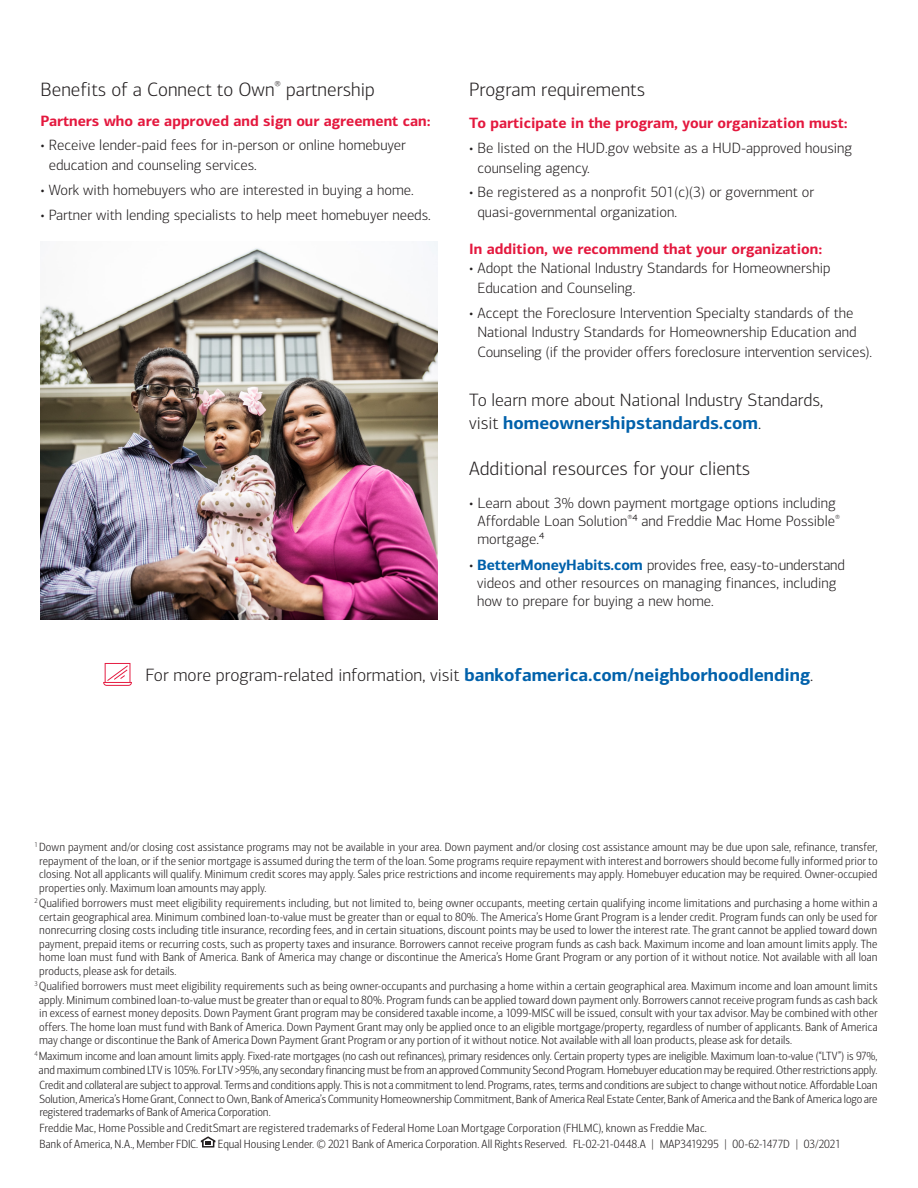
<style>
.page{position:relative;width:918px;height:1188px;background:#fff}
.page>*{position:absolute;margin:0;border:0;box-sizing:border-box;transform-origin:0 0}
.t1{font:300 19.5px "Connections";color:#231f20}
.t2{font:300 18px/22.5px "Connections";color:#231f20}
.t3{font:300 15px/19.5px "Connections";color:#231f20}
.t4{font:700 15px "Connections";color:#e4183e}
.t5{font:300 12px/13.5px "Connections Cond";color:#231f20;text-align:justify}
.t6{font:300 12px "Connections Cond";letter-spacing:-.02em;color:#231f20}
.s1{font-weight:700;color:#0161ab}
</style>
<div class="page">
<svg style="left:201px;top:1136px;width:14px;height:12px"></svg>
<svg style="left:103px;top:663px;width:29px;height:23px"></svg>
<img style="left:40px;top:242px;width:397px;height:378px">
<h2 class="t1" style="left:40px;top:78px;width:336px">Benefits of a Connect to Own<sup>®</sup> partnership</h2>
<p class="t4" style="left:40px;top:111px;width:392px">Partners who are approved and sign our agreement can:</p>
<p class="t3" style="left:49px;top:136px;width:359px;text-indent:-8px">• Receive lender-paid fees for in-person or online homebuyer education and counseling services.</p>
<p class="t3" style="left:40px;top:180px;width:375px">• Work with homebuyers who are interested in buying a home.</p>
<p class="t3" style="left:40px;top:205px;width:392px">• Partner with lending specialists to help meet homebuyer needs.</p>
<h2 class="t1" style="left:469px;top:78px;width:178px">Program requirements</h2>
<h3 class="t4" style="left:469px;top:114px;width:380px">To participate in the program, your organization must:</h3>
<p class="t3" style="left:477px;top:138px;width:376px;text-indent:-8px">• Be listed on the HUD.gov website as a HUD-approved housing counseling agency.</p>
<p class="t3" style="left:477px;top:183px;width:338px;text-indent:-8px">• Be registered as a nonprofit 501(c)(3) or government or quasi-governmental organization.</p>
<h3 class="t4" style="left:469px;top:239px;width:355px">In addition, we recommend that your organization:</h3>
<p class="t3" style="left:477px;top:259px;width:355px;text-indent:-8px">• Adopt the National Industry Standards for Homeownership<br>Education and Counseling.</p>
<p class="t3" style="left:477px;top:303px;width:396px;text-indent:-8px">• Accept the Foreclosure Intervention Specialty standards of the<br>National Industry Standards for Homeownership Education and<br>Counseling (if the provider offers foreclosure intervention services).</p>
<p class="t2" style="left:469px;top:389px;width:356px">To learn more about National Industry Standards, visit <span class="s1">homeownershipstandards.com</span>.</p>
<h2 class="t1" style="left:469px;top:457px;width:283px">Additional resources for your clients</h2>
<p class="t3" style="left:477px;top:494px;width:364px;line-height:18px;text-indent:-8px">• Learn about 3% down payment mortgage options including<br>Affordable Loan Solution<sup>®</sup>⁴ and Freddie Mac Home Possible<sup>® </sup>mortgage.⁴</p>
<p class="t3" style="left:477px;top:556px;width:369px;line-height:18px;text-indent:-8px">• <span class="s1">BetterMoneyHabits.com</span> provides free, easy-to-understand videos and other resources on managing finances, including how to prepare for buying a new home.</p>
<p class="t2" style="left:146px;top:664px;width:669px">For more program-related information, visit <span class="s1">bankofamerica.com/neighborhoodlending</span>.</p>
<p class="t5" style="left:39px;top:841px;width:840px;text-indent:-5px"><sup>1</sup> Down payment and/or closing cost assistance programs may not be available in your area. Down payment and/or closing cost assistance amount may be due upon sale, refinance, transfer, repayment of the loan, or if the senior mortgage is assumed during the term of the loan. Some programs require repayment with interest and borrowers should become fully informed prior to closing. Not all applicants will qualify. Minimum credit scores may apply. Sales price restrictions and income requirements may apply. Homebuyer education may be required. Owner-occupied properties only. Maximum loan amounts may apply.</p>
<p class="t5" style="left:39px;top:897px;width:840px;text-indent:-5px"><sup>2</sup> Qualified borrowers must meet eligibility requirements including, but not limited to, being owner occupants, meeting certain qualifying income limitations and purchasing a home within a certain geographical area. Minimum combined loan-to-value must be greater than or equal to 80%. The America’s Home Grant Program is a lender credit. Program funds can only be used for nonrecurring closing costs including title insurance, recording fees, and in certain situations, discount points may be used to lower the interest rate. The grant cannot be applied toward down payment, prepaid items or recurring costs, such as property taxes and insurance. Borrowers cannot receive program funds as cash back. Maximum income and loan amount limits apply. The home loan must fund with Bank of America. Bank of America may change or discontinue the America’s Home Grant Program or any portion of it without notice. Not available with all loan products, please ask for details.</p>
<p class="t5" style="left:39px;top:980px;width:840px;text-indent:-5px"><sup>3</sup> Qualified borrowers must meet eligibility requirements such as being owner-occupants and purchasing a home within a certain geographical area. Maximum income and loan amount limits apply. Minimum combined loan-to-value must be greater than or equal to 80%. Program funds can be applied toward down payment only. Borrowers cannot receive program funds as cash back in excess of earnest money deposits. Down Payment Grant program may be considered taxable income, a 1099-MISC will be issued, consult with your tax advisor. May be combined with other offers. The home loan must fund with Bank of America. Down Payment Grant may only be applied once to an eligible mortgage/property, regardless of number of applicants. Bank of America may change or discontinue the Bank of America Down Payment Grant Program or any portion of it without notice. Not available with all loan products, please ask for details.</p>
<p class="t5" style="left:35px;top:1050px;width:845px;text-align:center"><sup>4</sup> Maximum income and loan amount limits apply. Fixed-rate mortgages (no cash out refinances), primary residences only. Certain property types are ineligible. Maximum loan-to-value (“LTV”) is 97%, and maximum combined LTV is 105%. For LTV &gt;95%, any secondary financing must be from an approved Community Second Program. Homebuyer education may be required. Other restrictions apply.</p>
<p class="t5" style="left:39px;top:1079px;width:840px">Credit and collateral are subject to approval. Terms and conditions apply. This is not a commitment to lend. Programs, rates, terms and conditions are subject to change without notice. Affordable Loan Solution, America’s Home Grant, Connect to Own, Bank of America’s Community Homeownership Commitment, Bank of America Real Estate Center, Bank of America and the Bank of America logo are registered trademarks of Bank of America Corporation.</p>
<p class="t5" style="left:39px;top:1121px;width:669px">Freddie Mac, Home Possible and CreditSmart are registered trademarks of Federal Home Loan Mortgage Corporation (FHLMC), known as Freddie Mac.</p>
<p class="t5" style="left:39px;top:1137px;width:160px">Bank of America, N.A., Member FDIC.</p>
<p class="t5" style="left:218px;top:1137px;width:351px">Equal Housing Lender. © 2021 Bank of America Corporation. All Rights Reserved.</p>
<p class="t5" style="left:573px;top:1137px;width:82px">FL-02-21-0448.A |</p>
<p class="t5" style="left:660px;top:1137px;width:69px">MAP3419295 |</p>
<p class="t6" style="left:733px;top:1137px;width:67px">00-62-1477D |</p>
<p class="t5" style="left:804px;top:1137px;width:39px">03/2021</p>
</div>
